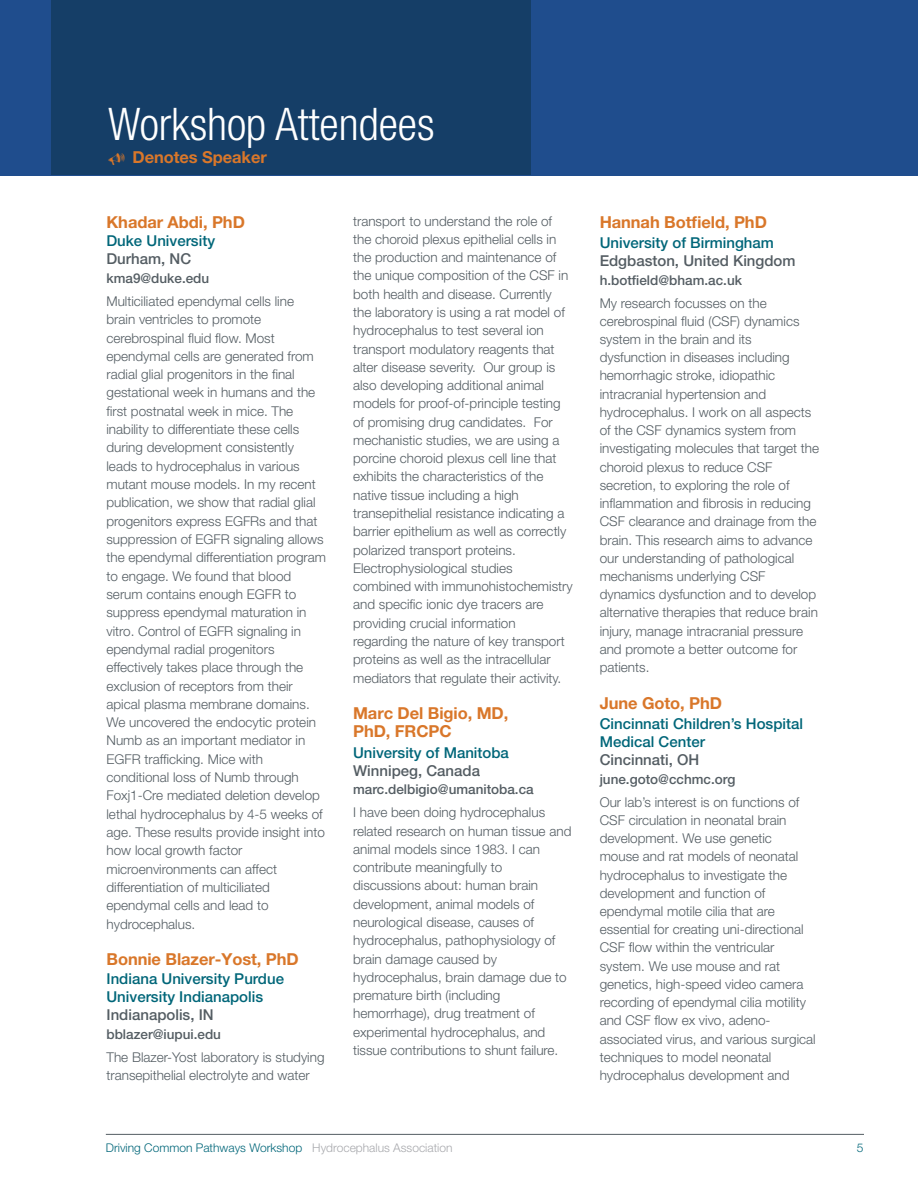
<style>
.page{position:relative;width:918px;height:1188px;background:#fff}
.page>*{position:absolute;margin:0;border:0;box-sizing:border-box;transform-origin:0 0}
.HA_Title{font:300 condensed 45px "Helvetica Neue LT Pro";color:#fff}
.SPEAKER__City_stat{font:700 16.5px/18.3px "Helvetica Neue LT Pro";letter-spacing:-.005em;color:#d9772a}
.SPEAKER__Bio{font:700 16.5px "Helvetica Neue LT Pro";letter-spacing:-.005em;color:#d9772a}
.HA_Title-2{font:700 16.5px "Helvetica Neue LT Pro";letter-spacing:-.005em;color:#d9772a}
.SPEAKER__Name{font:700 16.5px "Helvetica Neue LT Pro";letter-spacing:-.005em;color:#d9772a}
.SPEAKER__Titles{font:500 15px/18.3px "Helvetica Neue LT Pro";color:#006679}
.SPEAKER__City_stat-2{font:500 15px "Helvetica Neue LT Pro";color:#545d63}
.SPEAKER__City_stat-3{font:500 15px "Helvetica Neue LT Pro";color:#006679}
.SPEAKER__City_stat-4{font:300 13.5px/18.3px "Helvetica Neue LT Pro";color:#545d63}
.SPEAKER__City_stat-5{font:500 13.5px "Helvetica Neue LT Pro";color:#545d63}
.t1{font:300 12px "Helvetica Neue LT Pro";color:#006679}
.s1{color:#a8a9ad}
</style>
<div class="page">
<hr style="left:106px;top:1134px;width:758px;height:1px;background:#545d63">
<div style="left:0;top:0;width:918px;height:176px;background:#1f4d8d"></div>
<div style="left:51px;top:0;width:480px;height:176px;background:#153e67"></div>
<p class="HA_Title" style="left:108px;top:98px;width:328px">Workshop Attendees</p>
<p class="HA_Title-2" style="left:133px;top:147px;width:136px">Denotes Speaker</p>
<p class="SPEAKER__Name" style="left:106px;top:212px;width:140px">Khadar Abdi, PhD</p>
<p class="SPEAKER__City_stat-3" style="left:106px;top:232px;width:110px">Duke University</p>
<p class="SPEAKER__City_stat-2" style="left:106px;top:250px;width:86px">Durham, NC</p>
<p class="SPEAKER__City_stat-5" style="left:106px;top:270px;width:104px">kma9@duke.edu</p>
<p class="SPEAKER__City_stat-4" style="left:106px;top:292px;width:221px">Multiciliated ependymal cells line brain ventricles to promote cerebrospinal fluid flow. Most ependymal cells are generated from radial glial progenitors in the final gestational week in humans and the first postnatal week in mice. The inability to differentiate these cells during development consistently leads to hydrocephalus in various mutant mouse models. In my recent publication, we show that radial glial progenitors express EGFRs and that suppression of EGFR signaling allows the ependymal differentiation program to engage. We found that blood serum contains enough EGFR to suppress ependymal maturation in vitro. Control of EGFR signaling in ependymal radial progenitors effectively takes place through the exclusion of receptors from their apical plasma membrane domains.<br>We uncovered the endocytic protein Numb as an important mediator in EGFR trafficking. Mice with conditional loss of Numb through Foxj1-Cre mediated deletion develop lethal hydrocephalus by 4-5 weeks of age. These results provide insight into how local growth factor microenvironments can affect differentiation of multiciliated ependymal cells and lead to hydrocephalus.</p>
<p class="SPEAKER__City_stat" style="left:106px;top:950px;width:194px">Bonnie Blazer-Yost, PhD</p>
<p class="SPEAKER__City_stat-3" style="left:106px;top:969px;width:179px">Indiana University Purdue</p>
<p class="SPEAKER__City_stat-3" style="left:106px;top:988px;width:158px">University Indianapolis</p>
<p class="SPEAKER__City_stat-2" style="left:106px;top:1006px;width:109px">Indianapolis, IN</p>
<p class="SPEAKER__City_stat-5" style="left:106px;top:1026px;width:116px">bblazer@iupui.edu</p>
<p class="SPEAKER__City_stat-4" style="left:106px;top:1047px;width:220px">The Blazer-Yost laboratory is studying transepithelial electrolyte and water</p>
<p class="SPEAKER__City_stat-4" style="left:353px;top:211px;width:221px">transport to understand the role of the choroid plexus epithelial cells in the production and maintenance of the unique composition of the CSF in both health and disease. Currently the laboratory is using a rat model of hydrocephalus to test several ion transport modulatory reagents that alter disease severity. Our group is also developing additional animal models for proof-of-principle testing of promising drug candidates. For mechanistic studies, we are using a porcine choroid plexus cell line that exhibits the characteristics of the native tissue including a high transepithelial resistance indicating a barrier epithelium as well as correctly polarized transport proteins.<br>Electrophysiological studies combined with immunohistochemistry and specific ionic dye tracers are providing crucial information regarding the nature of key transport proteins as well as the intracellular mediators that regulate their activity.</p>
<p class="SPEAKER__City_stat" style="left:353px;top:704px;width:157px">Marc Del Bigio, MD,<br>PhD, FRCPC</p>
<p class="SPEAKER__Titles" style="left:353px;top:743px;width:157px">University of Manitoba</p>
<p class="SPEAKER__City_stat-2" style="left:353px;top:762px;width:128px">Winnipeg, Canada</p>
<p class="SPEAKER__City_stat-5" style="left:353px;top:781px;width:182px">marc.delbigio@umanitoba.ca</p>
<p class="SPEAKER__City_stat-4" style="left:353px;top:803px;width:220px">I have been doing hydrocephalus related research on human tissue and animal models since 1983. I can contribute meaningfully to discussions about: human brain development, animal models of neurological disease, causes of hydrocephalus, pathophysiology of brain damage caused by hydrocephalus, brain damage due to premature birth (including hemorrhage), drug treatment of experimental hydrocephalus, and tissue contributions to shunt failure.</p>
<p class="SPEAKER__Bio" style="left:600px;top:212px;width:169px">Hannah Botfield, PhD</p>
<p class="SPEAKER__Titles" style="left:600px;top:234px;width:176px">University of Birmingham</p>
<p class="SPEAKER__City_stat-2" style="left:600px;top:252px;width:197px">Edgbaston, United Kingdom</p>
<p class="SPEAKER__City_stat-5" style="left:600px;top:272px;width:144px">h.botfield@bham.ac.uk</p>
<p class="SPEAKER__City_stat-4" style="left:600px;top:293px;width:221px">My research focusses on the cerebrospinal fluid (CSF) dynamics system in the brain and its dysfunction in diseases including hemorrhagic stroke, idiopathic intracranial hypertension and hydrocephalus. I work on all aspects of the CSF dynamics system from investigating molecules that target the choroid plexus to reduce CSF secretion, to exploring the role of inflammation and fibrosis in reducing CSF clearance and drainage from the brain. This research aims to advance our understanding of pathological mechanisms underlying CSF dynamics dysfunction and to develop alternative therapies that reduce brain injury, manage intracranial pressure and promote a better outcome for patients.</p>
<p class="SPEAKER__City_stat" style="left:600px;top:693px;width:124px">June Goto, PhD</p>
<p class="SPEAKER__Titles" style="left:600px;top:714px;width:205px">Cincinnati Children’s Hospital<br>Medical Center</p>
<p class="SPEAKER__City_stat-2" style="left:600px;top:751px;width:101px">Cincinnati, OH</p>
<p class="SPEAKER__City_stat-5" style="left:600px;top:771px;width:137px">june.goto@cchmc.org</p>
<p class="SPEAKER__City_stat-4" style="left:600px;top:792px;width:201px">Our lab’s interest is on functions of<br>CSF circulation in neonatal brain development. We use genetic</p>
<p class="SPEAKER__City_stat-4" style="left:600px;top:847px;width:218px">mouse and rat models of neonatal hydrocephalus to investigate the development and function of ependymal motile cilia that are essential for creating uni-directional CSF flow within the ventricular system. We use mouse and rat genetics, high-speed video camera recording of ependymal cilia motility and CSF flow ex vivo, adeno&shy;associated virus, and various surgical techniques to model neonatal hydrocephalus development and</p>
<p class="t1" style="left:106px;top:1141px;width:348px">Driving Common Pathways Workshop <span class="s1">Hydrocephalus Association</span></p>
<p class="t1" style="left:857px;top:1141px;width:8px">5</p>
</div>
